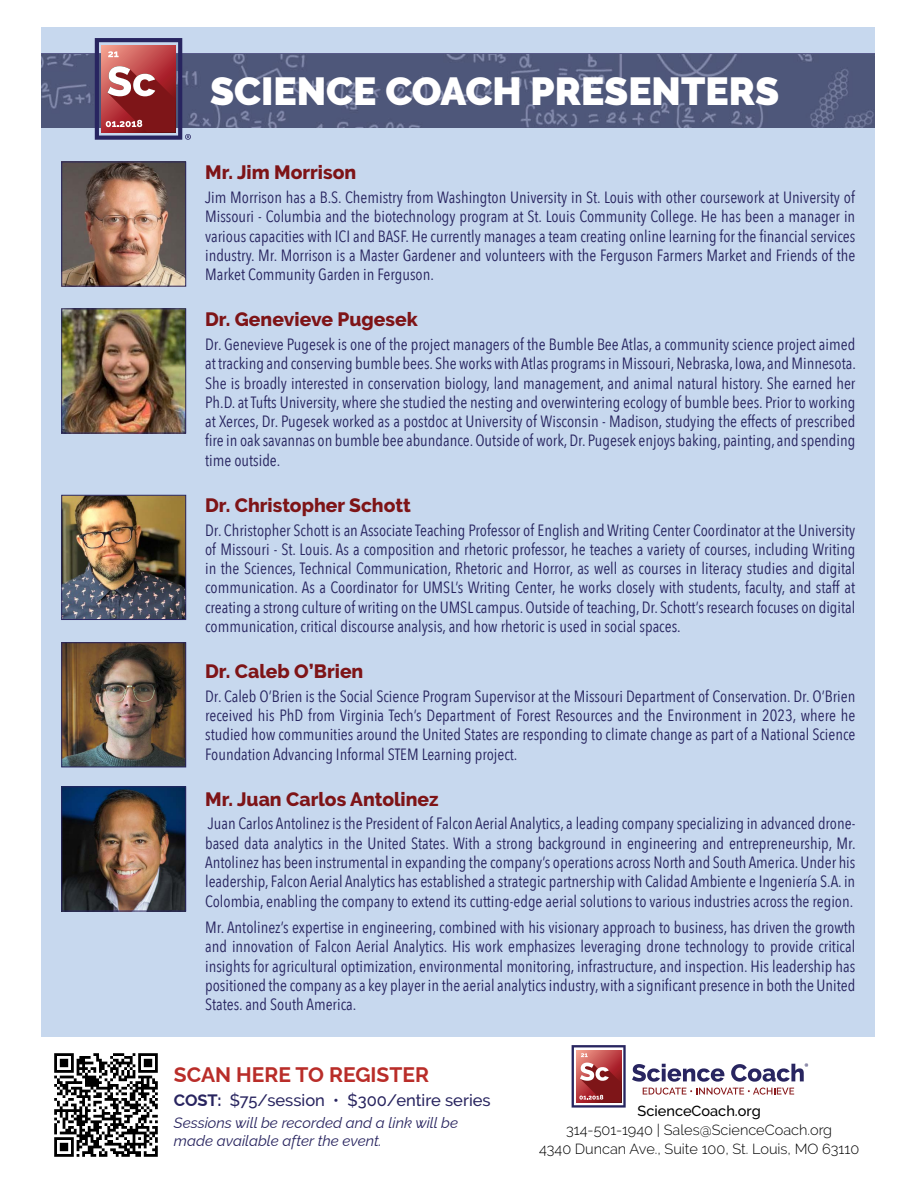
<style>
.page{position:relative;width:918px;height:1188px;background:#fff}
.page>*{position:absolute;margin:0;border:0;box-sizing:border-box;transform-origin:0 0}
.t1{font:900 39px "Raleway";color:#fff}
.t2{font:700 21px "Raleway";color:#b92d29}
.t3{font:800 19.2px "Raleway";color:#7e1417}
.t4{font:500 16.5px "Raleway";color:#28245f}
.t5{font:16.35px/19.2px "Avenir Next Condensed";color:#282560;text-align:justify}
.t6{font:italic 15px/18px "Raleway";color:#28245f}
.t7{font:300 14.55px/19.4px "Raleway";color:#000;text-align:center}
.t8{font:500 14.55px "Raleway";color:#000}
.s1{font-weight:700}
</style>
<div class="page">
<div style="left:41px;top:27px;width:833px;height:1010px;background:#c7d8ee"></div>
<img style="left:41px;top:54px;width:833px;height:74px">
<svg style="left:95px;top:38px;width:96px;height:102px;background:#955362"></svg>
<svg style="left:632px;top:1064px;width:92px;height:18px"></svg>
<svg style="left:643px;top:1088px;width:151px;height:7px"></svg>
<svg style="left:572px;top:1045px;width:54px;height:63px"></svg>
<svg style="left:731px;top:1063px;width:77px;height:19px"></svg>
<img style="left:63px;top:164px;width:121px;height:121px">
<div style="left:61px;top:162px;width:125px;height:125px;border:1px solid #282560"></div>
<img style="left:63px;top:310px;width:121px;height:122px">
<div style="left:61px;top:308px;width:125px;height:126px;border:1px solid #282560"></div>
<img style="left:63px;top:497px;width:121px;height:121px">
<div style="left:61px;top:495px;width:125px;height:125px;border:1px solid #282560"></div>
<img style="left:63px;top:644px;width:121px;height:121px">
<div style="left:61px;top:642px;width:125px;height:125px;border:1px solid #282560"></div>
<img style="left:63px;top:788px;width:121px;height:121px">
<div style="left:61px;top:786px;width:125px;height:125px;border:1px solid #282560"></div>
<img style="left:54px;top:1053px;width:104px;height:104px">
<h1 class="t1" style="left:210px;top:69px;width:570px">SCIENCE COACH PRESENTERS</h1>
<p class="t3" style="left:205px;top:162px;width:153px">Mr. Jim Morrison</p>
<p class="t5" style="left:205px;top:187px;width:652px">Jim Morrison has a B.S. Chemistry from Washington University in St. Louis with other coursework at University of Missouri - Columbia and the biotechnology program at St. Louis Community College. He has been a manager in various capacities with ICI and BASF. He currently manages a team creating online learning for the financial services industry. Mr. Morrison is a Master Gardener and volunteers with the Ferguson Farmers Market and Friends of the Market Community Garden in Ferguson.</p>
<p class="t3" style="left:205px;top:309px;width:214px">Dr. Genevieve Pugesek</p>
<p class="t5" style="left:205px;top:334px;width:652px">Dr. Genevieve Pugesek is one of the project managers of the Bumble Bee Atlas, a community science project aimed at tracking and conserving bumble bees. She works with Atlas programs in Missouri, Nebraska, Iowa, and Minnesota.<br>She is broadly interested in conservation biology, land management, and animal natural history. She earned her Ph.D. at Tufts University, where she studied the nesting and overwintering ecology of bumble bees. Prior to working at Xerces, Dr. Pugesek worked as a postdoc at University of Wisconsin - Madison, studying the effects of prescribed fire in oak savannas on bumble bee abundance. Outside of work, Dr. Pugesek enjoys baking, painting, and spending time outside.</p>
<p class="t3" style="left:205px;top:494px;width:207px">Dr. Christopher Schott</p>
<p class="t5" style="left:205px;top:519px;width:652px">Dr. Christopher Schott is an Associate Teaching Professor of English and Writing Center Coordinator at the University of Missouri - St. Louis. As a composition and rhetoric professor, he teaches a variety of courses, including Writing in the Sciences, Technical Communication, Rhetoric and Horror, as well as courses in literacy studies and digital communication. As a Coordinator for UMSL’s Writing Center, he works closely with students, faculty, and staff at creating a strong culture of writing on the UMSL campus. Outside of teaching, Dr. Schott’s research focuses on digital communication, critical discourse analysis, and how rhetoric is used in social spaces.</p>
<p class="t3" style="left:205px;top:660px;width:160px">Dr. Caleb O’Brien</p>
<p class="t5" style="left:205px;top:686px;width:652px">Dr. Caleb O’Brien is the Social Science Program Supervisor at the Missouri Department of Conservation. Dr. O’Brien received his PhD from Virginia Tech’s Department of Forest Resources and the Environment in 2023, where he studied how communities around the United States are responding to climate change as part of a National Science Foundation Advancing Informal STEM Learning project.</p>
<p class="t3" style="left:205px;top:788px;width:235px">Mr. Juan Carlos Antolinez</p>
<p class="t5" style="left:205px;top:813px;width:652px">Juan Carlos Antolinez is the President of Falcon Aerial Analytics, a leading company specializing in advanced drone&shy;based data analytics in the United States. With a strong background in engineering and entrepreneurship, Mr.<br>Antolinez has been instrumental in expanding the company’s operations across North and South America. Under his leadership, Falcon Aerial Analytics has established a strategic partnership with Calidad Ambiente e Ingeniería S.A. in Colombia, enabling the company to extend its cutting-edge aerial solutions to various industries across the region.</p>
<p class="t5" style="left:205px;top:917px;width:652px">Mr. Antolinez’s expertise in engineering, combined with his visionary approach to business, has driven the growth and innovation of Falcon Aerial Analytics. His work emphasizes leveraging drone technology to provide critical insights for agricultural optimization, environmental monitoring, infrastructure, and inspection. His leadership has positioned the company as a key player in the aerial analytics industry, with a significant presence in both the United States. and South America.</p>
<p class="t2" style="left:174px;top:1058px;width:257px">SCAN HERE TO REGISTER</p>
<p class="t4" style="left:174px;top:1090px;width:318px"><span class="s1">COST:</span> $75/session • $300/entire series</p>
<p class="t6" style="left:174px;top:1112px;width:286px">Sessions will be recorded and a link will be made available after the event.</p>
<p class="t8" style="left:638px;top:1102px;width:125px">ScienceCoach.org</p>
<p class="t7" style="left:539px;top:1120px;width:322px">314-501-1940 | Sales@ScienceCoach.org<br>4340 Duncan Ave., Suite 100, St. Louis, MO 63110</p>
</div>
